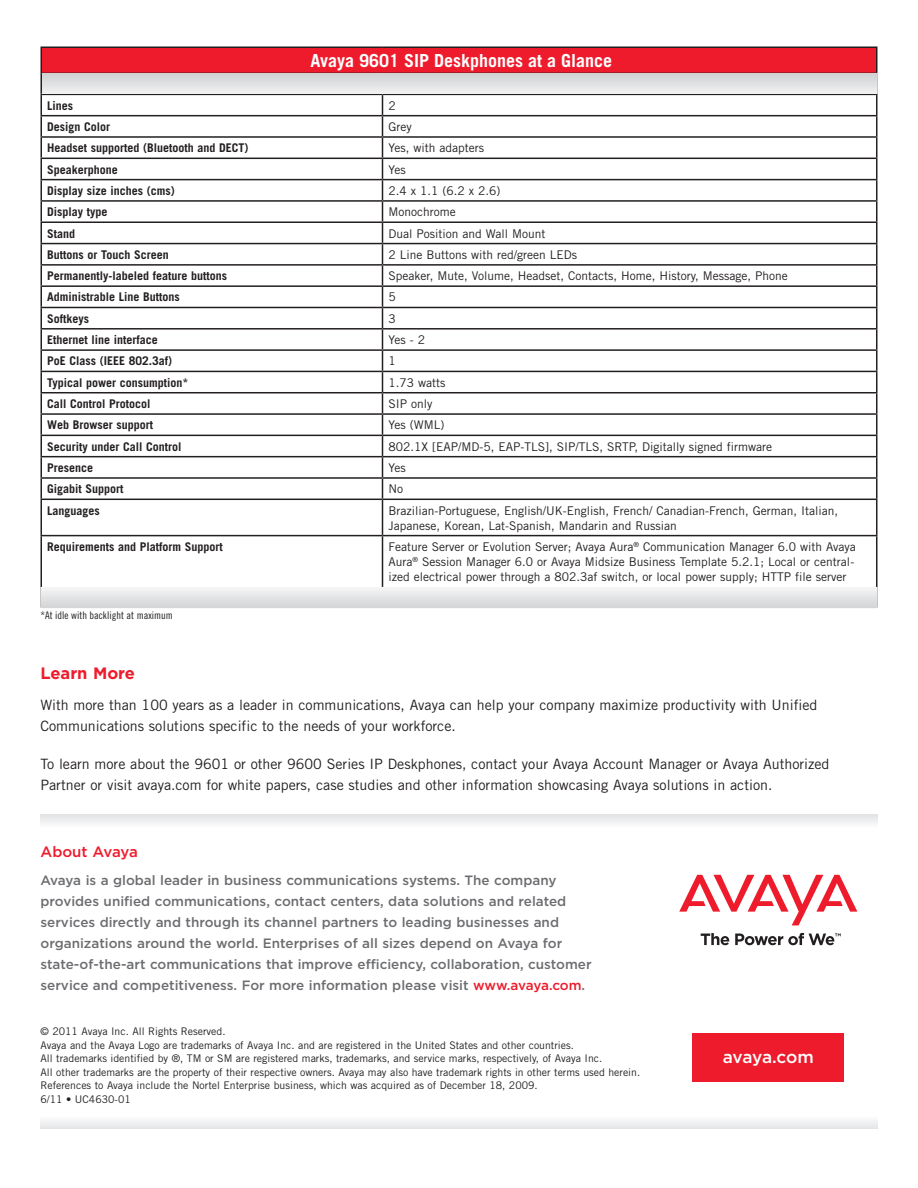
<style>
.page{position:relative;width:918px;height:1188px;background:#fff}
.page>*{position:absolute;margin:0;border:0;box-sizing:border-box;transform-origin:0 0}
.Table_Title{font:700 18px "Trade Gothic";color:#fff}
.Collateral_Box{font:500 17.25px "Gotham";letter-spacing:-.02em;color:#fff}
.sub_head_PMS_485_cmy{font:700 16.5px "Gotham";color:#ee1b2c}
.Boilerplate_Head{font:500 15px "Gotham";letter-spacing:-.01em;color:#ee1b2c}
.body_copy{font:14.25px/21px "Trade Gothic";color:#231f20}
.Boilerplate_Copy{font:500 13.5px/21px "Gotham";color:#6c6d70}
.Table_Body{font:12px/15px "Trade Gothic";color:#231f20}
.Table_Bold_but_no_sp{font:700 12px "Trade Gothic";color:#231f20}
.copyright_info_codin{font:10.5px "Trade Gothic";color:#231f20}
.body_copy-2{font:10.5px "Trade Gothic Cond Eighteen";color:#231f20}
.s1{color:#ee1b2c}
</style>
<div class="page">
<div style="left:41px;top:47px;width:836px;height:26px;background:#ee1b2c"></div>
<hr style="left:876px;top:48px;width:2px;height:25px;background:#231f20">
<hr style="left:40px;top:499px;width:342px;height:1px;background:#231f20">
<hr style="left:40px;top:500px;width:2px;height:35px;background:#231f20">
<hr style="left:382px;top:499px;width:496px;height:1px;background:#231f20">
<hr style="left:382px;top:500px;width:1px;height:35px;background:#231f20">
<hr style="left:876px;top:500px;width:2px;height:35px;background:#231f20">
<hr style="left:40px;top:536px;width:2px;height:51px;background:#231f20">
<hr style="left:382px;top:536px;width:1px;height:51px;background:#231f20">
<hr style="left:876px;top:536px;width:2px;height:51px;background:#231f20">
<hr style="left:40px;top:46px;width:342px;height:2px;background:#231f20">
<hr style="left:40px;top:48px;width:2px;height:25px;background:#231f20">
<hr style="left:382px;top:46px;width:496px;height:2px;background:#231f20">
<svg style="left:40px;top:73px;width:838px;height:426px"></svg>
<hr style="left:40px;top:535px;width:342px;height:1px;background:#231f20">
<hr style="left:382px;top:535px;width:496px;height:1px;background:#231f20">
<hr style="left:41px;top:607px;width:341px;height:1px;background:#231f20">
<hr style="left:382px;top:607px;width:495px;height:1px;background:#231f20">
<hr style="left:40px;top:73px;width:2px;height:21px;background:#231f20">
<div style="left:42px;top:74px;width:340px;height:20px;background:linear-gradient(to bottom,#d1d2d5,#f0f0f1)"></div>
<div style="left:383px;top:74px;width:493px;height:20px;background:linear-gradient(to bottom,#d1d2d5,#f0f0f1)"></div>
<div style="left:42px;top:587px;width:340px;height:20px;background:linear-gradient(to bottom,#f5f6f7,#d6d7d9)"></div>
<div style="left:383px;top:587px;width:493px;height:20px;background:linear-gradient(to bottom,#f5f6f7,#d6d7d9)"></div>
<svg style="left:40px;top:1120px;width:838px;height:9px"></svg>
<div style="left:40px;top:815px;width:838px;height:13px;background:#f0f1f2"></div>
<div style="left:693px;top:1033px;width:151px;height:48px;background:#ee1b2c"></div>
<svg style="left:679px;top:875px;width:178px;height:50px"></svg>
<svg style="left:701px;top:933px;width:28px;height:12px"></svg>
<svg style="left:735px;top:933px;width:106px;height:12px"></svg>
<p class="Table_Title" style="left:311px;top:50px;width:303px">Avaya 9601 SIP Deskphones at a Glance</p>
<p class="Table_Bold_but_no_sp" style="left:47px;top:98px;width:27px">Lines</p>
<p class="Table_Body" style="left:388px;top:98px;width:9px">2</p>
<p class="Table_Bold_but_no_sp" style="left:47px;top:119px;width:65px">Design Color</p>
<p class="Table_Body" style="left:388px;top:119px;width:25px">Grey</p>
<p class="Table_Bold_but_no_sp" style="left:47px;top:141px;width:203px">Headset supported (Bluetooth and DECT)</p>
<p class="Table_Body" style="left:388px;top:140px;width:97px">Yes, with adapters</p>
<p class="Table_Bold_but_no_sp" style="left:47px;top:162px;width:72px">Speakerphone</p>
<p class="Table_Body" style="left:388px;top:162px;width:19px">Yes</p>
<p class="Table_Bold_but_no_sp" style="left:47px;top:183px;width:129px">Display size inches (cms)</p>
<p class="Table_Body" style="left:388px;top:183px;width:114px">2.4 x 1.1 (6.2 x 2.6)</p>
<p class="Table_Bold_but_no_sp" style="left:47px;top:205px;width:62px">Display type</p>
<p class="Table_Body" style="left:388px;top:204px;width:69px">Monochrome</p>
<p class="Table_Bold_but_no_sp" style="left:47px;top:226px;width:30px">Stand</p>
<p class="Table_Body" style="left:388px;top:226px;width:158px">Dual Position and Wall Mount</p>
<p class="Table_Bold_but_no_sp" style="left:47px;top:247px;width:123px">Buttons or Touch Screen</p>
<p class="Table_Body" style="left:388px;top:247px;width:190px">2 Line Buttons with red/green LEDs</p>
<p class="Table_Bold_but_no_sp" style="left:47px;top:268px;width:182px">Permanently-labeled feature buttons</p>
<p class="Table_Body" style="left:388px;top:268px;width:401px">Speaker, Mute, Volume, Headset, Contacts, Home, History, Message, Phone</p>
<p class="Table_Bold_but_no_sp" style="left:47px;top:290px;width:134px">Administrable Line Buttons</p>
<p class="Table_Body" style="left:388px;top:290px;width:9px">5</p>
<p class="Table_Bold_but_no_sp" style="left:47px;top:311px;width:43px">Softkeys</p>
<p class="Table_Body" style="left:388px;top:311px;width:9px">3</p>
<p class="Table_Bold_but_no_sp" style="left:47px;top:332px;width:112px">Ethernet line interface</p>
<p class="Table_Body" style="left:388px;top:332px;width:38px">Yes - 2</p>
<p class="Table_Bold_but_no_sp" style="left:47px;top:354px;width:127px">PoE Class (IEEE 802.3af)</p>
<p class="Table_Body" style="left:388px;top:354px;width:9px">1</p>
<p class="Table_Bold_but_no_sp" style="left:47px;top:375px;width:143px">Typical power consumption*</p>
<p class="Table_Body" style="left:388px;top:375px;width:58px">1.73 watts</p>
<p class="Table_Bold_but_no_sp" style="left:47px;top:396px;width:105px">Call Control Protocol</p>
<p class="Table_Body" style="left:388px;top:396px;width:46px">SIP only</p>
<p class="Table_Bold_but_no_sp" style="left:47px;top:418px;width:107px">Web Browser support</p>
<p class="Table_Body" style="left:388px;top:417px;width:58px">Yes (WML)</p>
<p class="Table_Bold_but_no_sp" style="left:47px;top:439px;width:136px">Security under Call Control</p>
<p class="Table_Body" style="left:388px;top:439px;width:385px">802.1X [EAP/MD-5, EAP-TLS], SIP/TLS, SRTP, Digitally signed firmware</p>
<p class="Table_Bold_but_no_sp" style="left:47px;top:460px;width:47px">Presence</p>
<p class="Table_Body" style="left:388px;top:460px;width:19px">Yes</p>
<p class="Table_Bold_but_no_sp" style="left:47px;top:482px;width:78px">Gigabit Support</p>
<p class="Table_Body" style="left:388px;top:481px;width:16px">No</p>
<p class="Table_Bold_but_no_sp" style="left:47px;top:503px;width:54px">Languages</p>
<p class="Table_Body" style="left:388px;top:503px;width:451px">Brazilian-Portuguese, English/UK-English, French/ Canadian-French, German, Italian,<br>Japanese, Korean, Lat-Spanish, Mandarin and Russian</p>
<p class="Table_Bold_but_no_sp" style="left:47px;top:539px;width:177px">Requirements and Platform Support</p>
<p class="Table_Body" style="left:388px;top:539px;width:469px">Feature Server or Evolution Server; Avaya Aura<sup>®</sup> Communication Manager 6.0 with Avaya<br>Aura<sup>®</sup> Session Manager 6.0 or Avaya Midsize Business Template 5.2.1; Local or central&shy;ized electrical power through a 802.3af switch, or local power supply; HTTP file server</p>
<p class="body_copy-2" style="left:40px;top:609px;width:134px">*At idle with backlight at maximum</p>
<p class="sub_head_PMS_485_cmy" style="left:40px;top:663px;width:96px">Learn More</p>
<p class="body_copy" style="left:40px;top:695px;width:778px">With more than 100 years as a leader in communications, Avaya can help your company maximize productivity with Unified<br>Communications solutions specific to the needs of your workforce.</p>
<p class="body_copy" style="left:40px;top:753px;width:791px">To learn more about the 9601 or other 9600 Series IP Deskphones, contact your Avaya Account Manager or Avaya Authorized<br>Partner or visit avaya.com for white papers, case studies and other information showcasing Avaya solutions in action.</p>
<p class="Boilerplate_Head" style="left:40px;top:843px;width:99px">About Avaya</p>
<p class="Boilerplate_Copy" style="left:40px;top:869px;width:553px">Avaya is a global leader in business communications systems. The company provides unified communications, contact centers, data solutions and related services directly and through its channel partners to leading businesses and organizations around the world. Enterprises of all sizes depend on Avaya for state-of-the-art communications that improve efficiency, collaboration, customer service and competitiveness. For more information please visit <span class="s1">www.avaya.com</span>.</p>
<p class="copyright_info_codin" style="left:40px;top:1025px;width:187px">© 2011 Avaya Inc. All Rights Reserved.</p>
<p class="copyright_info_codin" style="left:40px;top:1038px;width:535px">Avaya and the Avaya Logo are trademarks of Avaya Inc. and are registered in the United States and other countries.</p>
<p class="copyright_info_codin" style="left:40px;top:1052px;width:563px">All trademarks identified by ®, TM or SM are registered marks, trademarks, and service marks, respectively, of Avaya Inc.</p>
<p class="copyright_info_codin" style="left:40px;top:1065px;width:601px">All other trademarks are the property of their respective owners. Avaya may also have trademark rights in other terms used herein.</p>
<p class="copyright_info_codin" style="left:40px;top:1079px;width:499px">References to Avaya include the Nortel Enterprise business, which was acquired as of December 18, 2009.</p>
<p class="copyright_info_codin" style="left:40px;top:1092px;width:92px">6/11 • UC4630-01</p>
<p class="Collateral_Box" style="left:723px;top:1047px;width:92px">avaya.com</p>
</div>
